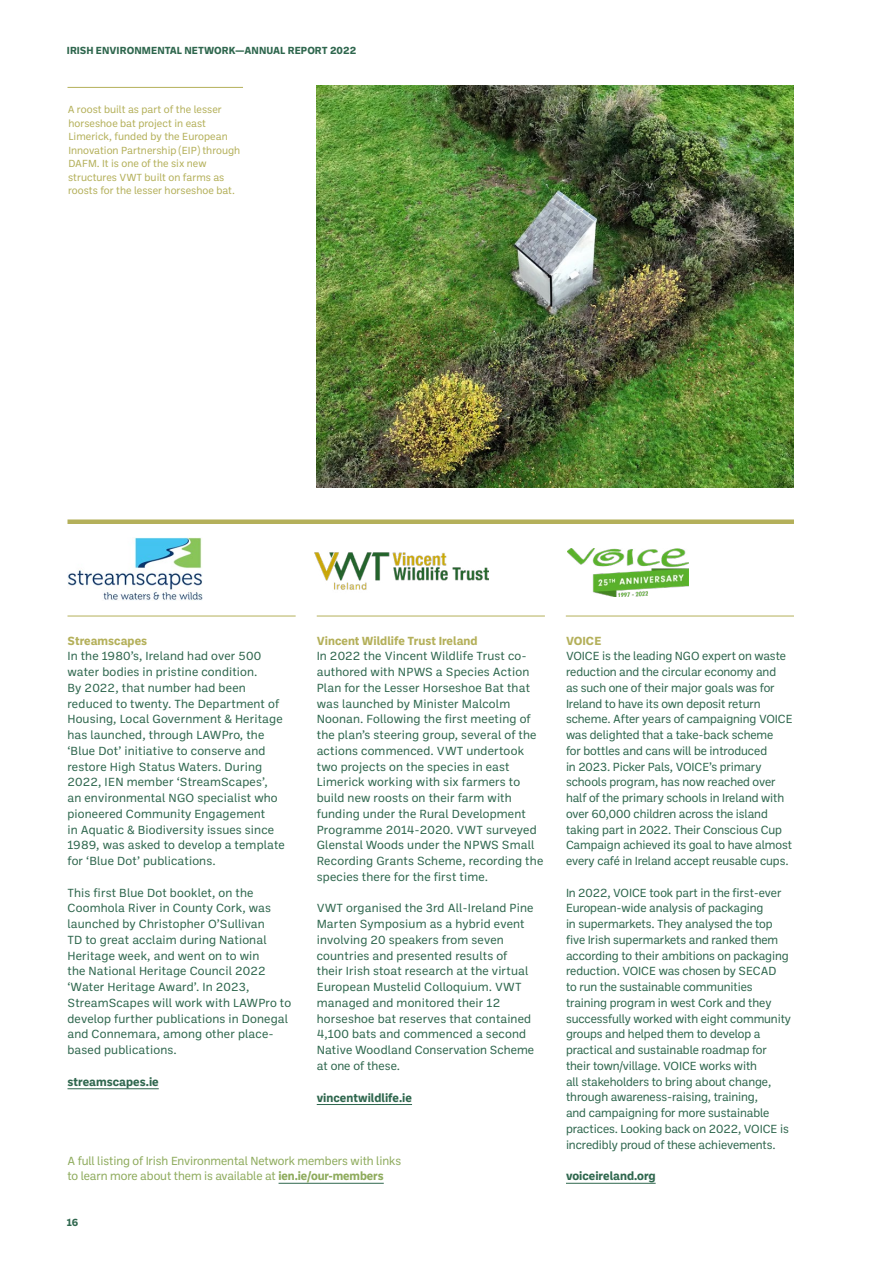
<style>
.page{position:relative;width:893px;height:1263px;background:#fff}
.page>*{position:absolute;margin:0;border:0;box-sizing:border-box;transform-origin:0 0}
.t1{font:12px/15.8px "Ballinger";letter-spacing:.005em;color:#2f674e}
.t2{font:12px/15.8px "Ballinger";letter-spacing:-.01em;color:#8eab5d}
.t3{font:700 12px "Ballinger";color:#2f674e}
.t4{font:700 12px "Ballinger";color:#b4b05a}
.t5{font:10.5px/13.5px "Ballinger";color:#b4b05a}
.t6{font:700 10.5px "Ballinger";color:#2f674e}
.s1{font-weight:700}
</style>
<div class="page">
<div style="left:68px;top:519px;width:726px;height:5px;background:#b4b05a"></div>
<hr style="left:68px;top:616px;width:228px;height:1px;background:#b4b05a">
<hr style="left:317px;top:616px;width:228px;height:1px;background:#b4b05a">
<hr style="left:566px;top:616px;width:228px;height:1px;background:#b4b05a">
<hr style="left:68px;top:1088px;width:91px;height:1px;background:#2f674e">
<hr style="left:317px;top:1104px;width:95px;height:1px;background:#2f674e">
<hr style="left:566px;top:1183px;width:90px;height:1px;background:#2f674e">
<img style="left:68px;top:537px;width:135px;height:63px">
<img style="left:314px;top:552px;width:174px;height:38px">
<img style="left:567px;top:548px;width:121px;height:49px">
<img style="left:317px;top:86px;width:477px;height:401px">
<hr style="left:68px;top:87px;width:175px;height:1px;background:#b4b05a">
<hr style="left:279px;top:1183px;width:105px;height:1px;background:#2f674e">
<p class="t6" style="left:67px;top:43px;width:291px">IRISH ENVIRONMENTAL NETWORK—ANNUAL REPORT 2022</p>
<p class="t5" style="left:68px;top:102px;width:174px">A roost built as part of the lesser horseshoe bat project in east<br>Limerick, funded by the European<br>Innovation Partnership (EIP) through<br>DAFM. It is one of the six new structures VWT built on farms as roosts for the lesser horseshoe bat.</p>
<p class="t4" style="left:68px;top:632px;width:81px">Streamscapes</p>
<p class="t1" style="left:68px;top:648px;width:219px">In the 1980’s, Ireland had over 500 water bodies in pristine condition.<br>By 2022, that number had been reduced to twenty. The Department of Housing, Local Government &amp; Heritage has launched, through LAWPro, the ‘Blue Dot’ initiative to conserve and restore High Status Waters. During 2022, IEN member ‘StreamScapes’,<br>an environmental NGO specialist who pioneered Community Engagement<br>in Aquatic &amp; Biodiversity issues since 1989, was asked to develop a template for ‘Blue Dot’ publications.</p>
<p class="t1" style="left:68px;top:884px;width:225px">This first Blue Dot booklet, on the Coomhola River in County Cork, was launched by Christopher O’Sullivan<br>TD to great acclaim during National Heritage week, and went on to win<br>the National Heritage Council 2022 ‘Water Heritage Award’. In 2023, StreamScapes will work with LAWPro to develop further publications in Donegal and Connemara, among other place&shy;based publications.</p>
<p class="t3" style="left:67px;top:1073px;width:93px">streamscapes.ie</p>
<p class="t4" style="left:317px;top:632px;width:162px">Vincent Wildlife Trust Ireland</p>
<p class="t1" style="left:317px;top:648px;width:228px">In 2022 the Vincent Wildlife Trust co&shy;authored with NPWS a Species Action Plan for the Lesser Horseshoe Bat that was launched by Minister Malcolm Noonan. Following the first meeting of the plan’s steering group, several of the actions commenced. VWT undertook two projects on the species in east Limerick working with six farmers to build new roosts on their farm with funding under the Rural Development Programme 2014-2020. VWT surveyed Glenstal Woods under the NPWS Small Recording Grants Scheme, recording the species there for the first time.</p>
<p class="t1" style="left:317px;top:900px;width:219px">VWT organised the 3rd All-Ireland Pine Marten Symposium as a hybrid event involving 20 speakers from seven countries and presented results of their Irish stoat research at the virtual European Mustelid Colloquium. VWT managed and monitored their 12 horseshoe bat reserves that contained 4,100 bats and commenced a second Native Woodland Conservation Scheme at one of these.</p>
<p class="t3" style="left:317px;top:1089px;width:97px">vincentwildlife.ie</p>
<p class="t2" style="left:68px;top:1152px;width:335px">A full listing of Irish Environmental Network members with links to learn more about them is available at <span class="s1">ien.ie/our-members</span></p>
<p class="t6" style="left:67px;top:1215px;width:13px">16</p>
<p class="t4" style="left:566px;top:632px;width:37px">VOICE</p>
<p class="t1" style="left:566px;top:648px;width:228px">VOICE is the leading NGO expert on waste reduction and the circular economy and<br>as such one of their major goals was for Ireland to have its own deposit return scheme. After years of campaigning VOICE was delighted that a take-back scheme<br>for bottles and cans will be introduced<br>in 2023. Picker Pals, VOICE’s primary schools program, has now reached over half of the primary schools in Ireland with over 60,000 children across the island taking part in 2022. Their Conscious Cup Campaign achieved its goal to have almost every café in Ireland accept reusable cups.</p>
<p class="t1" style="left:566px;top:884px;width:227px">In 2022, VOICE took part in the first-ever European-wide analysis of packaging<br>in supermarkets. They analysed the top five Irish supermarkets and ranked them according to their ambitions on packaging reduction. VOICE was chosen by SECAD<br>to run the sustainable communities training program in west Cork and they successfully worked with eight community groups and helped them to develop a practical and sustainable roadmap for their town/village. VOICE works with<br>all stakeholders to bring about change, through awareness-raising, training,<br>and campaigning for more sustainable practices. Looking back on 2022, VOICE is incredibly proud of these achievements.</p>
<p class="t3" style="left:566px;top:1168px;width:91px">voiceireland.org</p>
</div>
